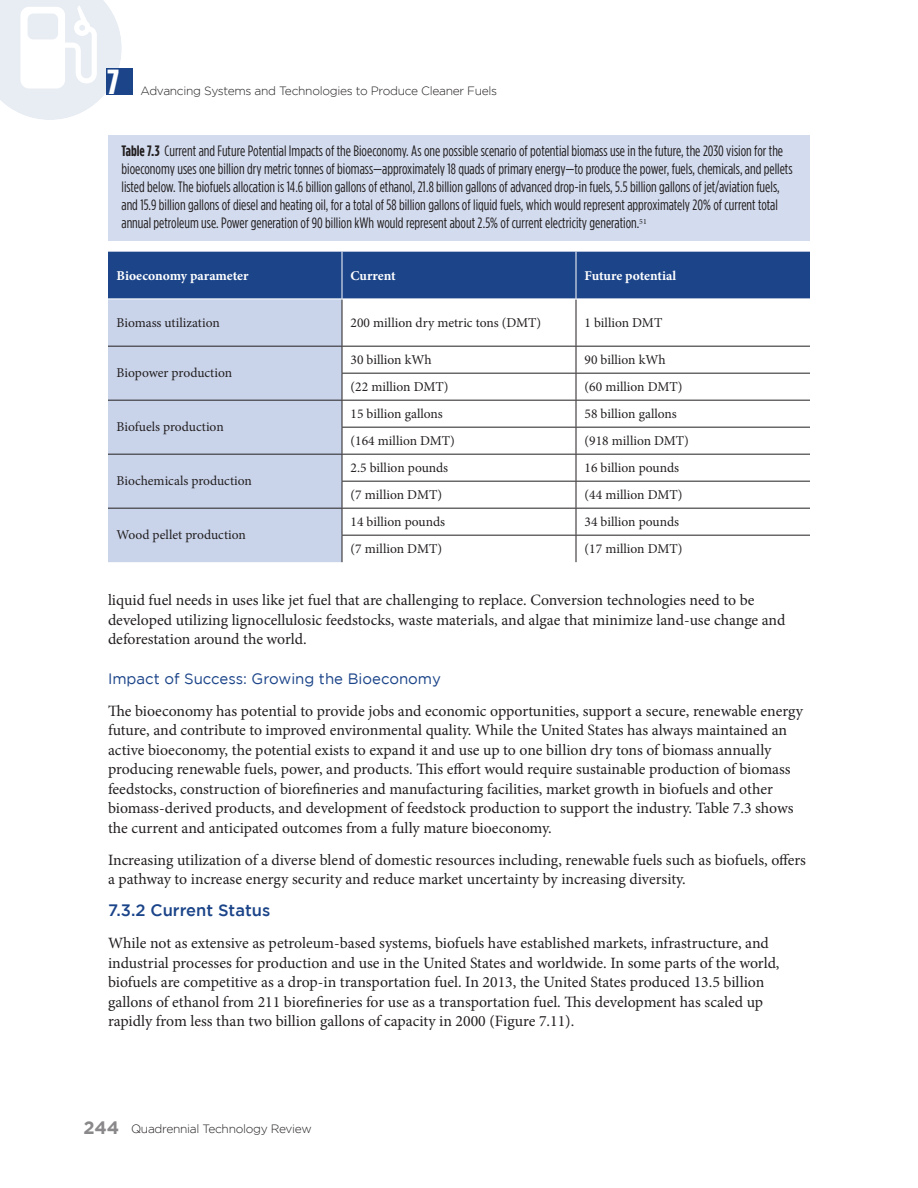
<style>
.page{position:relative;width:918px;height:1188px;background:#fff}
.page>*{position:absolute;margin:0;border:0;box-sizing:border-box;transform-origin:0 0}
.t1{font:700 34.65px "Gotham Condensed";color:#fff;scale:1.15 1}
.Header_Two{font:500 16.5px "Gotham";color:#1b4489}
.Body_Text{font:15.75px/19.5px "Minion Pro";letter-spacing:-.005em;color:#231f20}
.Figure_Text{font:15px/18px "Gotham Condensed";color:#231f20}
.Header_Three{font:15px "Gotham";color:#1b4489}
.Table_-_body_text{font:13.5px "Minion Pro";color:#231f20}
.Table_-_First_line{font:700 13.5px "Minion Pro";letter-spacing:-.005em;color:#fff}
.t2{font:300 12px "Gotham";letter-spacing:-.025em;color:#231f20}
.s1{font-weight:700}
.s2{font-weight:700;font-size:18px;color:#8a888a}
</style>
<div class="page">
<svg style="left:0;top:0;width:122px;height:120px"></svg>
<div style="left:106px;top:68px;width:27px;height:27px;background:#1b4489"></div>
<div style="left:108px;top:135px;width:702px;height:106px;background:#d3dcef"></div>
<div style="left:108px;top:252px;width:702px;height:47px;background:#1b4489"></div>
<div style="left:108px;top:300px;width:234px;height:262px;background:#c9d4eb"></div>
<hr style="left:342px;top:252px;width:1px;height:47px;background:#fff">
<hr style="left:576px;top:252px;width:1px;height:47px;background:#fff">
<hr style="left:342px;top:299px;width:1px;height:47px;background:#231f20">
<hr style="left:576px;top:299px;width:1px;height:47px;background:#231f20">
<hr style="left:108px;top:346px;width:234px;height:1px;background:#231f20">
<hr style="left:342px;top:346px;width:234px;height:1px;background:#231f20">
<hr style="left:576px;top:346px;width:234px;height:1px;background:#231f20">
<hr style="left:342px;top:373px;width:234px;height:1px;background:#231f20">
<hr style="left:576px;top:373px;width:234px;height:1px;background:#231f20">
<hr style="left:108px;top:400px;width:234px;height:1px;background:#231f20">
<hr style="left:342px;top:400px;width:234px;height:1px;background:#231f20">
<hr style="left:576px;top:400px;width:234px;height:1px;background:#231f20">
<hr style="left:342px;top:427px;width:234px;height:1px;background:#231f20">
<hr style="left:576px;top:427px;width:234px;height:1px;background:#231f20">
<hr style="left:108px;top:454px;width:234px;height:1px;background:#231f20">
<hr style="left:342px;top:454px;width:234px;height:1px;background:#231f20">
<hr style="left:576px;top:454px;width:234px;height:1px;background:#231f20">
<hr style="left:342px;top:481px;width:234px;height:1px;background:#231f20">
<hr style="left:576px;top:481px;width:234px;height:1px;background:#231f20">
<hr style="left:108px;top:508px;width:234px;height:1px;background:#231f20">
<hr style="left:342px;top:508px;width:234px;height:1px;background:#231f20">
<hr style="left:576px;top:508px;width:234px;height:1px;background:#231f20">
<hr style="left:342px;top:535px;width:234px;height:1px;background:#231f20">
<svg style="left:342px;top:347px;width:1px;height:215px"></svg>
<hr style="left:576px;top:535px;width:234px;height:1px;background:#231f20">
<svg style="left:576px;top:347px;width:1px;height:215px"></svg>
<hr style="left:342px;top:299px;width:234px;height:1px;background:#fff">
<hr style="left:576px;top:299px;width:234px;height:1px;background:#fff">
<h1 class="t1" style="left:107px;top:62px;width:12px">7</h1>
<p class="t2" style="left:140px;top:84px;width:358px">Advancing Systems and Technologies to Produce Cleaner Fuels</p>
<p class="Figure_Text" style="left:122px;top:142px;width:673px"><span class="s1">Table 7.3</span> Current and Future Potential Impacts of the Bioeconomy. As one possible scenario of potential biomass use in the future, the 2030 vision for the bioeconomy uses one billion dry metric tonnes of biomass—approximately 18 quads of primary energy—to produce the power, fuels, chemicals, and pellets listed below. The biofuels allocation is 14.6 billion gallons of ethanol, 21.8 billion gallons of advanced drop-in fuels, 5.5 billion gallons of jet/aviation fuels, and 15.9 billion gallons of diesel and heating oil, for a total of 58 billion gallons of liquid fuels, which would represent approximately 20% of current total annual petroleum use. Power generation of 90 billion kWh would represent about 2.5% of current electricity generation.<sup>51</sup></p>
<p class="Table_-_First_line" style="left:117px;top:266px;width:133px">Bioeconomy parameter</p>
<p class="Table_-_First_line" style="left:351px;top:266px;width:47px">Current</p>
<p class="Table_-_First_line" style="left:585px;top:266px;width:93px">Future potential</p>
<p class="Table_-_body_text" style="left:117px;top:313px;width:105px">Biomass utilization</p>
<p class="Table_-_body_text" style="left:351px;top:313px;width:192px">200 million dry metric tons (DMT)</p>
<p class="Table_-_body_text" style="left:585px;top:313px;width:79px">1 billion DMT</p>
<p class="Table_-_body_text" style="left:117px;top:364px;width:117px">Biopower production</p>
<p class="Table_-_body_text" style="left:351px;top:350px;width:82px">30 billion kWh</p>
<p class="Table_-_body_text" style="left:585px;top:350px;width:82px">90 billion kWh</p>
<p class="Table_-_body_text" style="left:351px;top:377px;width:99px">(22 million DMT)</p>
<p class="Table_-_body_text" style="left:585px;top:377px;width:99px">(60 million DMT)</p>
<p class="Table_-_body_text" style="left:117px;top:418px;width:109px">Biofuels production</p>
<p class="Table_-_body_text" style="left:117px;top:472px;width:137px">Biochemicals production</p>
<p class="Table_-_body_text" style="left:351px;top:404px;width:94px">15 billion gallons</p>
<p class="Table_-_body_text" style="left:585px;top:404px;width:94px">58 billion gallons</p>
<p class="Table_-_body_text" style="left:351px;top:431px;width:106px">(164 million DMT)</p>
<p class="Table_-_body_text" style="left:585px;top:431px;width:106px">(918 million DMT)</p>
<p class="Table_-_body_text" style="left:351px;top:458px;width:99px">2.5 billion pounds</p>
<p class="Table_-_body_text" style="left:585px;top:458px;width:96px">16 billion pounds</p>
<p class="Table_-_body_text" style="left:351px;top:485px;width:93px">(7 million DMT)</p>
<p class="Table_-_body_text" style="left:585px;top:485px;width:99px">(44 million DMT)</p>
<p class="Table_-_body_text" style="left:351px;top:512px;width:96px">14 billion pounds</p>
<p class="Table_-_body_text" style="left:585px;top:512px;width:96px">34 billion pounds</p>
<p class="Table_-_body_text" style="left:351px;top:539px;width:93px">(7 million DMT)</p>
<p class="Table_-_body_text" style="left:585px;top:539px;width:99px">(17 million DMT)</p>
<p class="Body_Text" style="left:108px;top:591px;width:679px">liquid fuel needs in uses like jet fuel that are challenging to replace. Conversion technologies need to be developed utilizing lignocellulosic feedstocks, waste materials, and algae that minimize land-use change and deforestation around the world.</p>
<p class="Header_Three" style="left:108px;top:670px;width:334px">Impact of Success: Growing the Bioeconomy</p>
<p class="Body_Text" style="left:108px;top:701px;width:697px">The bioeconomy has potential to provide jobs and economic opportunities, support a secure, renewable energy future, and contribute to improved environmental quality. While the United States has always maintained an active bioeconomy, the potential exists to expand it and use up to one billion dry tons of biomass annually producing renewable fuels, power, and products. This effort would require sustainable production of biomass feedstocks, construction of biorefineries and manufacturing facilities, market growth in biofuels and other biomass-derived products, and development of feedstock production to support the industry. Table 7.3 shows the current and anticipated outcomes from a fully mature bioeconomy.</p>
<p class="Body_Text" style="left:108px;top:850px;width:700px">Increasing utilization of a diverse blend of domestic resources including, renewable fuels such as biofuels, offers a pathway to increase energy security and reduce market uncertainty by increasing diversity.</p>
<p class="Header_Two" style="left:108px;top:901px;width:164px">7.3.2 Current Status</p>
<p class="Body_Text" style="left:108px;top:934px;width:673px">While not as extensive as petroleum-based systems, biofuels have established markets, infrastructure, and industrial processes for production and use in the United States and worldwide. In some parts of the world, biofuels are competitive as a drop-in transportation fuel. In 2013, the United States produced 13.5 billion gallons of ethanol from 211 biorefineries for use as a transportation fuel. This development has scaled up rapidly from less than two billion gallons of capacity in 2000 (Figure 7.11).</p>
<p class="Table_-_body_text" style="left:117px;top:526px;width:131px">Wood pellet production</p>
<p class="t2" style="left:84px;top:1122px;width:230px"><span class="s2">244</span> Quadrennial Technology Review</p>
</div>
